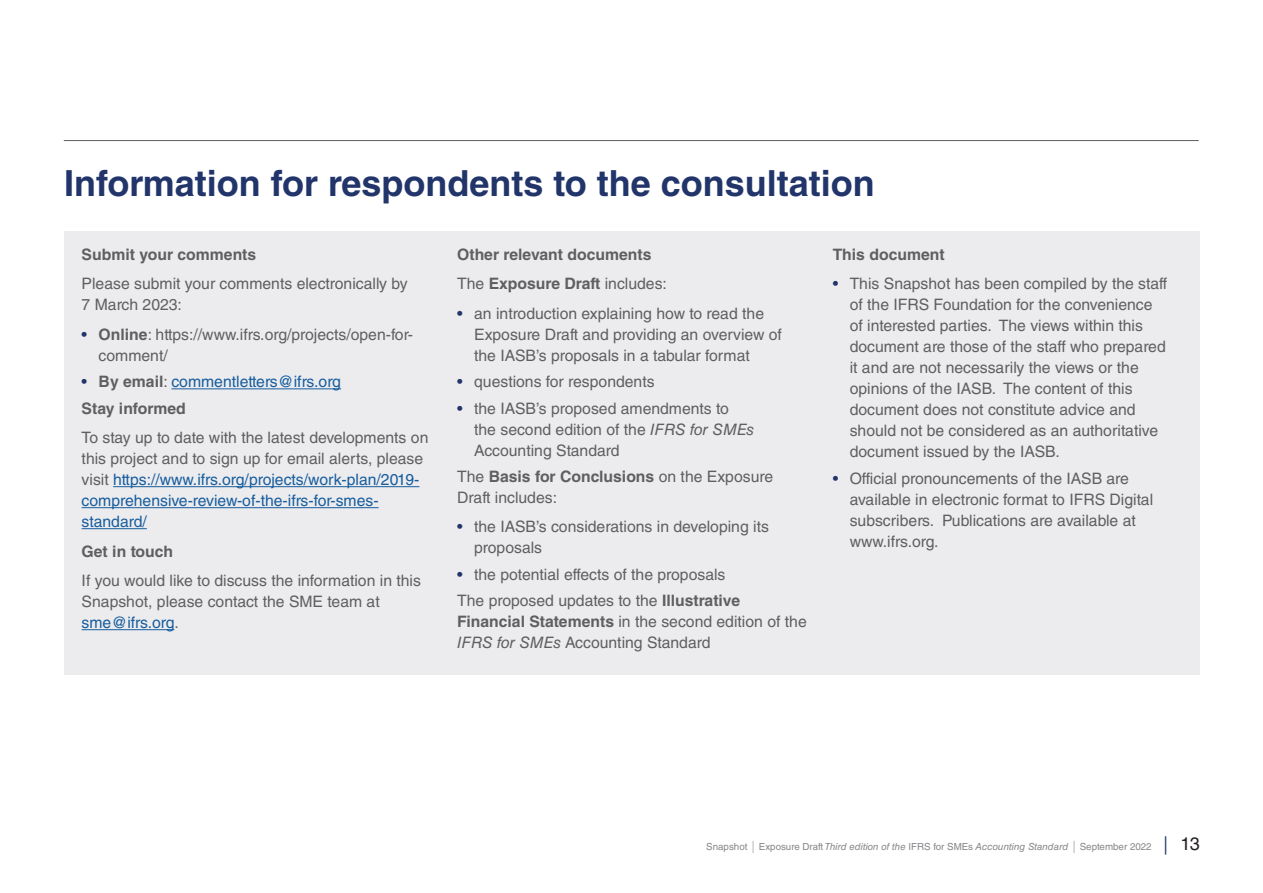
<style>
.page{position:relative;width:1263px;height:893px;background:#fff}
.page>*{position:absolute;margin:0;border:0;box-sizing:border-box;transform-origin:0 0}
.Level_1{font:700 36px "Helvetica LT Std";color:#22356a}
.Body_copy{font:15.75px/21px "Helvetica LT Std";color:#5f5f62}
.Body_copy-2{font:15.75px/21px "Helvetica LT Std";color:#175d9e}
.Body_copy-3{font:700 15.75px "Helvetica LT Std";color:#5f5f62}
.t1{font:9.75px "Helvetica LT Std";color:#848689}
.s1{color:#22356a}
.s2{font-weight:700}
.s3{font-weight:700;color:#5f5f62}
.s4{color:#5f5f62}
.s5{color:#175d9e}
.s6{font-weight:400}
.s7{font-style:italic}
.s8{font-family:"Swift LT Pro";font-size:12px;color:#abacb0}
.s9{font-family:"Swift LT Pro";font-size:18px;color:#22356a}
.s10{font-size:18px;color:#231f20}
</style>
<div class="page">
<hr style="left:64px;top:140px;width:1135px;height:1px;background:#5f5f62">
<div style="left:65px;top:232px;width:1135px;height:443px;background:#ececee"></div>
<hr style="left:171px;top:388px;width:170px;height:1px;background:#175d9e">
<hr style="left:113px;top:486px;width:306px;height:1px;background:#175d9e">
<hr style="left:82px;top:507px;width:297px;height:1px;background:#175d9e">
<hr style="left:82px;top:528px;width:65px;height:1px;background:#175d9e">
<hr style="left:82px;top:629px;width:92px;height:1px;background:#175d9e">
<p class="Level_1" style="left:64px;top:162px;width:812px">Information for respondents to the consultation</p>
<p class="Body_copy-3" style="left:82px;top:245px;width:176px">Submit your comments</p>
<p class="Body_copy" style="left:82px;top:273px;width:328px">Please submit your comments electronically by<br>7 March 2023:</p>
<p class="Body_copy" style="left:99px;top:324px;width:316px;text-indent:-17px"><span class="s1">•</span> <span class="s2">Online</span>: https://www.ifrs.org/projects/open-for&shy;comment/</p>
<p class="Body_copy-2" style="left:82px;top:371px;width:261px"><span class="s1">•</span> <span class="s3">By email</span><span class="s4">:</span> commentletters@ifrs.org</p>
<p class="Body_copy-3" style="left:82px;top:398px;width:106px">Stay informed</p>
<p class="Body_copy-2" style="left:82px;top:427px;width:348px"><span class="s4">To stay up to date with the latest developments on this project and to sign up for email alerts, please visit</span> https://www.ifrs.org/projects/work-plan/2019- comprehensive-review-of-the-ifrs-for-smes&shy;standard/</p>
<p class="Body_copy-3" style="left:82px;top:541px;width:93px">Get in touch</p>
<p class="Body_copy" style="left:82px;top:570px;width:341px">If you would like to discuss the information in this<br>Snapshot, please contact the SME team at <span class="s5">sme@ifrs.org</span>.</p>
<p class="Body_copy-3" style="left:457px;top:245px;width:196px">Other relevant documents</p>
<p class="Body_copy-3" style="left:457px;top:274px;width:211px"><span class="s6">The</span> Exposure Draft <span class="s6">includes:</span></p>
<p class="Body_copy" style="left:474px;top:303px;width:309px;text-indent:-17px"><span class="s1">•</span> an introduction explaining how to read the<br>Exposure Draft and providing an overview of the IASB’s proposals in a tabular format</p>
<p class="Body_copy" style="left:457px;top:371px;width:199px"><span class="s1">•</span> questions for respondents</p>
<p class="Body_copy" style="left:474px;top:398px;width:282px;text-indent:-17px"><span class="s1">•</span> the IASB’s proposed amendments to the second edition of the <span class="s7">IFRS for SMEs<br></span>Accounting Standard</p>
<p class="Body_copy" style="left:457px;top:466px;width:317px">The <span class="s2">Basis for Conclusions</span> on the Exposure<br>Draft includes:</p>
<p class="Body_copy" style="left:474px;top:516px;width:296px;text-indent:-17px"><span class="s1">•</span> the IASB’s considerations in developing its proposals</p>
<p class="Body_copy" style="left:457px;top:564px;width:270px"><span class="s1">•</span> the potential effects of the proposals</p>
<p class="Body_copy" style="left:457px;top:590px;width:351px">The proposed updates to the <span class="s2">Illustrative<br>Financial Statements</span> in the second edition of the<br><span class="s7">IFRS for SMEs</span> Accounting Standard</p>
<p class="Body_copy-3" style="left:833px;top:245px;width:114px">This document</p>
<p class="Body_copy" style="left:850px;top:273px;width:319px;text-indent:-17px"><span class="s1">•</span> This Snapshot has been compiled by the staff of the IFRS Foundation for the convenience of interested parties. The views within this document are those of the staff who prepared it and are not necessarily the views or the opinions of the IASB. The content of this document does not constitute advice and should not be considered as an authoritative document issued by the IASB.</p>
<p class="Body_copy" style="left:850px;top:468px;width:305px;text-indent:-17px"><span class="s1">•</span> Official pronouncements of the IASB are available in electronic format to IFRS Digital subscribers. Publications are available at www.ifrs.org.</p>
<p class="t1" style="left:706px;top:841px;width:495px">Snapshot <span class="s8">|</span> Exposure Draft <span class="s7">Third edition of the</span> IFRS for SMEs <span class="s7">Accounting Standard</span> <span class="s8">|</span> September 2022 <span class="s9">|</span> <span class="s10">13</span></p>
</div>
